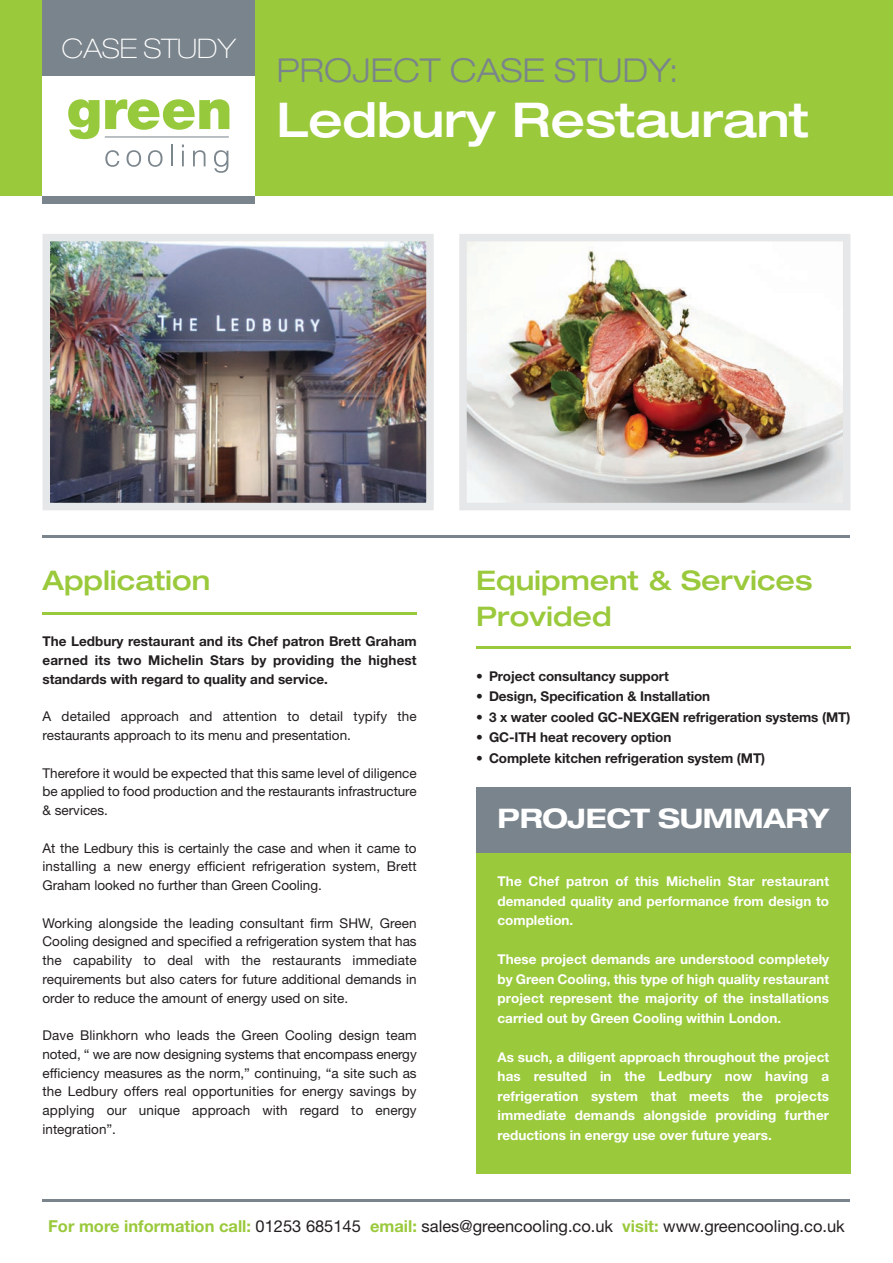
<style>
.page{position:relative;width:893px;height:1263px;background:#fff}
.page>*{position:absolute;margin:0;border:0;box-sizing:border-box;transform-origin:0 0}
.t1{font:500 expanded 48px "Helvetica Neue";letter-spacing:-.005em;color:#fff}
.t2{font:300 expanded 33px "Helvetica Neue";color:#7a848c}
.t3{font:500 expanded 27px/36px "Helvetica Neue";color:#9ac93b}
.t4{font:700 expanded 27px "Helvetica Neue";letter-spacing:-.01em;color:#fff}
.t5{font:100 expanded 27px "Helvetica Neue";color:#fff}
.t6{font:16.5px "Helvetica Neue";color:#231f20}
.t7{font:13.5px/18.8px "Helvetica Neue";color:#231f20;text-align:justify}
.t8{font:700 13.5px/19.5px "Helvetica Neue";color:#fff;text-align:justify}
.t9{font:700 13.5px/18.8px "Helvetica Neue";letter-spacing:-.005em;color:#231f20;text-align:justify}
.s1{font-weight:700;color:#9ac93b}
</style>
<div class="page">
<div style="left:0;top:0;width:893px;height:196px;background:#9ac93b"></div>
<div style="left:43px;top:0;width:212px;height:204px;background:#7a848c"></div>
<div style="left:43px;top:77px;width:212px;height:119px;background:#fff"></div>
<svg style="left:68px;top:99px;width:161px;height:40px"></svg>
<svg style="left:105px;top:150px;width:14px;height:17px"></svg>
<svg style="left:127px;top:150px;width:14px;height:17px"></svg>
<svg style="left:148px;top:150px;width:15px;height:17px"></svg>
<hr style="left:171px;top:145px;width:2px;height:21px;background:#7c868d">
<svg style="left:182px;top:145px;width:2px;height:21px"></svg>
<svg style="left:193px;top:150px;width:12px;height:16px"></svg>
<svg style="left:214px;top:150px;width:14px;height:23px"></svg>
<hr style="left:105px;top:136px;width:124px;height:1px;background:#7c868d">
<img style="left:52px;top:243px;width:373px;height:258px">
<div style="left:43px;top:234px;width:391px;height:276px;border:8px solid #e6e7e9"></div>
<img style="left:468px;top:243px;width:373px;height:258px">
<div style="left:459px;top:234px;width:391px;height:276px;border:8px solid #e6e7e9"></div>
<div style="left:476px;top:787px;width:374px;height:387px;background:#9ac93b"></div>
<div style="left:476px;top:787px;width:374px;height:66px;background:#7a848c"></div>
<hr style="left:43px;top:1199px;width:807px;height:2px;background:#7a848c">
<hr style="left:43px;top:536px;width:807px;height:2px;background:#7a848c">
<hr style="left:43px;top:612px;width:374px;height:2px;background:#9ac93b">
<hr style="left:476px;top:646px;width:374px;height:2px;background:#9ac93b">
<h3 class="t5" style="left:62px;top:39px;width:175px">CASE STUDY</h3>
<h2 class="t2" style="left:276px;top:58px;width:403px">PROJECT CASE STUDY:</h2>
<h1 class="t1" style="left:276px;top:102px;width:534px">Ledbury Restaurant</h1>
<h3 class="t3" style="left:43px;top:565px;width:169px">Application</h3>
<h3 class="t3" style="left:476px;top:565px;width:338px">Equipment &amp; Services<br>Provided</h3>
<p class="t9" style="left:43px;top:633px;width:376px">The Ledbury restaurant and its Chef patron Brett Graham earned its two Michelin Stars by providing the highest standards with regard to quality and service.</p>
<p class="t7" style="left:43px;top:708px;width:376px">A detailed approach and attention to detail typify the restaurants approach to its menu and presentation.</p>
<p class="t7" style="left:43px;top:765px;width:376px">Therefore it would be expected that this same level of diligence be applied to food production and the restaurants infrastructure &amp; services.</p>
<p class="t7" style="left:43px;top:840px;width:376px">At the Ledbury this is certainly the case and when it came to installing a new energy efficient refrigeration system, Brett Graham looked no further than Green Cooling.</p>
<p class="t7" style="left:43px;top:915px;width:376px">Working alongside the leading consultant firm SHW, Green Cooling designed and specified a refrigeration system that has the capability to deal with the restaurants immediate requirements but also caters for future additional demands in order to reduce the amount of energy used on site.</p>
<p class="t7" style="left:43px;top:1027px;width:376px">Dave Blinkhorn who leads the Green Cooling design team noted, “ we are now designing systems that encompass energy efficiency measures as the norm,” continuing, “a site such as the Ledbury offers real opportunities for energy savings by applying our unique approach with regard to energy integration”.</p>
<p class="t9" style="left:476px;top:668px;width:194px">• Project consultancy support</p>
<p class="t9" style="left:476px;top:688px;width:236px">• Design, Specification &amp; Installation</p>
<p class="t9" style="left:476px;top:709px;width:376px">• 3 x water cooled GC-NEXGEN refrigeration systems (MT)</p>
<p class="t9" style="left:476px;top:729px;width:197px">• GC-ITH heat recovery option</p>
<p class="t9" style="left:476px;top:749px;width:290px">• Complete kitchen refrigeration system (MT)</p>
<h3 class="t4" style="left:497px;top:808px;width:333px">PROJECT SUMMARY</h3>
<p class="t8" style="left:497px;top:873px;width:333px">The Chef patron of this Michelin Star restaurant demanded quality and performance from design to completion.</p>
<p class="t8" style="left:497px;top:951px;width:333px">These project demands are understood completely by Green Cooling, this type of high quality restaurant project represent the majority of the installations carried out by Green Cooling within London.</p>
<p class="t8" style="left:497px;top:1048px;width:333px">As such, a diligent approach throughout the project has resulted in the Ledbury now having a refrigeration system that meets the projects immediate demands alongside providing further reductions in energy use over future years.</p>
<p class="t6" style="left:48px;top:1220px;width:798px"><span class="s1">For more information call:</span> 01253 685145 <span class="s1">email:</span> sales@greencooling.co.uk <span class="s1">visit:</span> www.greencooling.co.uk</p>
</div>
